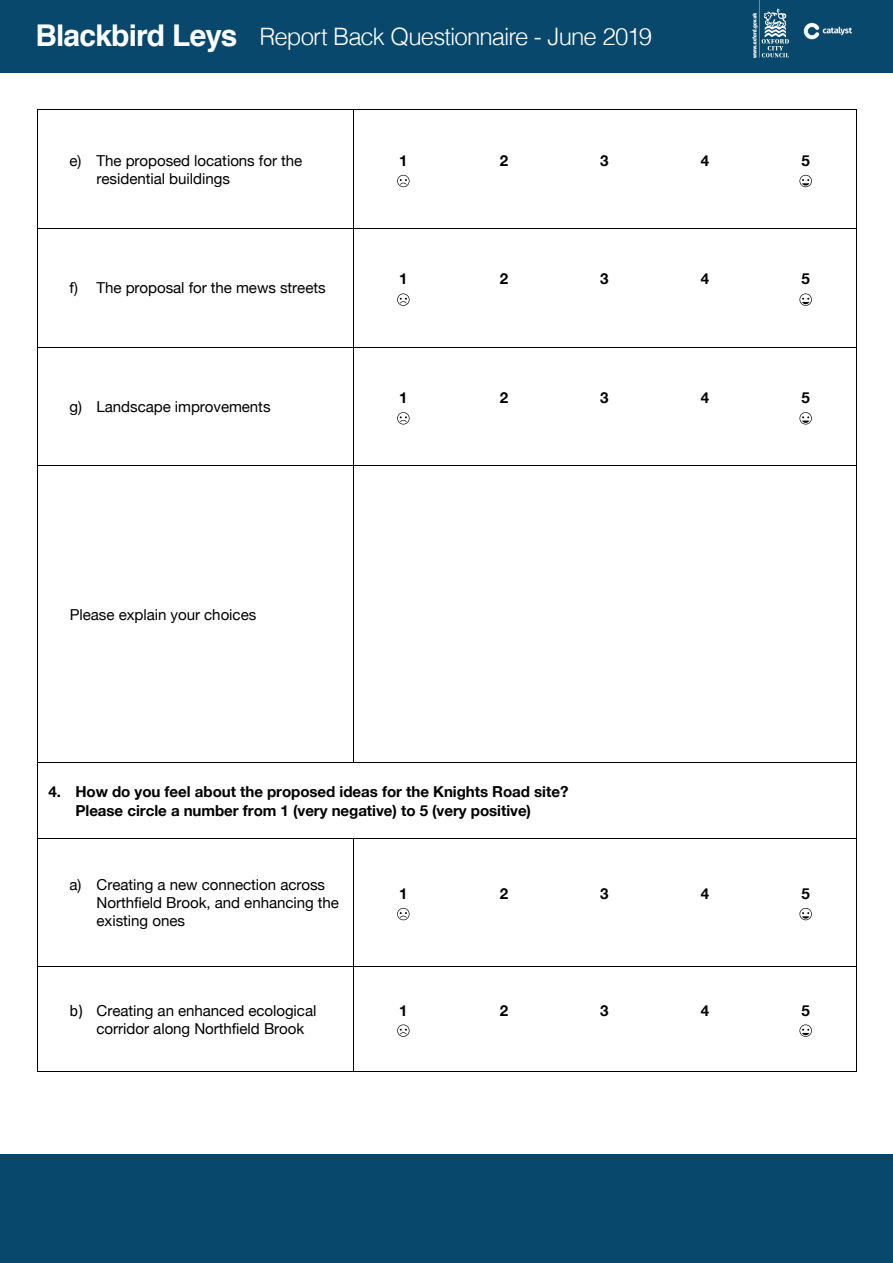
<style>
.page{position:relative;width:893px;height:1263px;background:#fff}
.page>*{position:absolute;margin:0;border:0;box-sizing:border-box;transform-origin:0 0}
.t1{font:300 24px "Helvetica";letter-spacing:-.04em;color:#fff}
.t2{font:15.15px/18px "Helvetica Neue";letter-spacing:-.005em;color:#000}
.t3{font:700 15.15px/18.3px "Helvetica Neue";letter-spacing:-.005em;color:#000}
.s1{font-weight:700;font-size:30px}
.s2{font-family:"Calibri";font-size:16.5px}
</style>
<div class="page">
<div style="left:0;top:1154px;width:892px;height:109px;background:#07486c"></div>
<div style="left:0;top:0;width:892px;height:72px;background:#07486c"></div>
<img style="left:803px;top:22px;width:49px;height:18px">
<svg style="left:752px;top:0;width:37px;height:58px"></svg>
<hr style="left:38px;top:109px;width:315px;height:1px;background:#000">
<hr style="left:353px;top:109px;width:101px;height:1px;background:#000">
<hr style="left:454px;top:109px;width:100px;height:1px;background:#000">
<hr style="left:555px;top:109px;width:100px;height:1px;background:#000">
<hr style="left:655px;top:109px;width:101px;height:1px;background:#000">
<hr style="left:756px;top:109px;width:100px;height:1px;background:#000">
<hr style="left:37px;top:110px;width:1px;height:118px;background:#000">
<hr style="left:353px;top:110px;width:1px;height:118px;background:#000">
<hr style="left:856px;top:110px;width:1px;height:118px;background:#000">
<hr style="left:38px;top:228px;width:315px;height:1px;background:#000">
<hr style="left:353px;top:228px;width:101px;height:1px;background:#000">
<hr style="left:454px;top:228px;width:100px;height:1px;background:#000">
<hr style="left:555px;top:228px;width:100px;height:1px;background:#000">
<hr style="left:655px;top:228px;width:101px;height:1px;background:#000">
<hr style="left:756px;top:228px;width:100px;height:1px;background:#000">
<hr style="left:37px;top:229px;width:1px;height:118px;background:#000">
<hr style="left:353px;top:229px;width:1px;height:118px;background:#000">
<hr style="left:856px;top:229px;width:1px;height:118px;background:#000">
<hr style="left:38px;top:347px;width:315px;height:1px;background:#000">
<hr style="left:353px;top:347px;width:101px;height:1px;background:#000">
<hr style="left:454px;top:347px;width:100px;height:1px;background:#000">
<hr style="left:555px;top:347px;width:100px;height:1px;background:#000">
<hr style="left:655px;top:347px;width:101px;height:1px;background:#000">
<hr style="left:756px;top:347px;width:100px;height:1px;background:#000">
<hr style="left:37px;top:347px;width:1px;height:118px;background:#000">
<hr style="left:353px;top:347px;width:1px;height:118px;background:#000">
<hr style="left:856px;top:347px;width:1px;height:118px;background:#000">
<hr style="left:38px;top:465px;width:315px;height:1px;background:#000">
<hr style="left:353px;top:465px;width:101px;height:1px;background:#000">
<hr style="left:454px;top:465px;width:100px;height:1px;background:#000">
<hr style="left:555px;top:465px;width:100px;height:1px;background:#000">
<hr style="left:655px;top:465px;width:101px;height:1px;background:#000">
<hr style="left:756px;top:465px;width:100px;height:1px;background:#000">
<hr style="left:37px;top:466px;width:1px;height:296px;background:#000">
<hr style="left:353px;top:466px;width:1px;height:296px;background:#000">
<hr style="left:856px;top:466px;width:1px;height:296px;background:#000">
<hr style="left:38px;top:762px;width:315px;height:1px;background:#000">
<hr style="left:353px;top:762px;width:503px;height:1px;background:#000">
<hr style="left:37px;top:763px;width:1px;height:75px;background:#000">
<hr style="left:856px;top:763px;width:1px;height:75px;background:#000">
<hr style="left:38px;top:838px;width:315px;height:1px;background:#000">
<hr style="left:353px;top:838px;width:101px;height:1px;background:#000">
<hr style="left:454px;top:838px;width:100px;height:1px;background:#000">
<hr style="left:555px;top:838px;width:100px;height:1px;background:#000">
<hr style="left:655px;top:838px;width:101px;height:1px;background:#000">
<hr style="left:756px;top:838px;width:100px;height:1px;background:#000">
<hr style="left:37px;top:838px;width:1px;height:128px;background:#000">
<hr style="left:353px;top:838px;width:1px;height:128px;background:#000">
<hr style="left:856px;top:838px;width:1px;height:128px;background:#000">
<hr style="left:38px;top:966px;width:315px;height:1px;background:#000">
<hr style="left:353px;top:966px;width:101px;height:1px;background:#000">
<hr style="left:454px;top:966px;width:100px;height:1px;background:#000">
<hr style="left:555px;top:966px;width:100px;height:1px;background:#000">
<hr style="left:655px;top:966px;width:101px;height:1px;background:#000">
<hr style="left:756px;top:966px;width:100px;height:1px;background:#000">
<hr style="left:37px;top:966px;width:1px;height:105px;background:#000">
<hr style="left:38px;top:1071px;width:315px;height:1px;background:#000">
<hr style="left:353px;top:966px;width:1px;height:105px;background:#000">
<hr style="left:353px;top:1071px;width:101px;height:1px;background:#000">
<hr style="left:453px;top:1071px;width:101px;height:1px;background:#000">
<hr style="left:554px;top:1071px;width:101px;height:1px;background:#000">
<hr style="left:654px;top:1071px;width:102px;height:1px;background:#000">
<hr style="left:755px;top:1071px;width:101px;height:1px;background:#000">
<hr style="left:856px;top:966px;width:1px;height:105px;background:#000">
<svg style="left:397px;top:175px;width:13px;height:12px"></svg>
<svg style="left:799px;top:175px;width:13px;height:12px"></svg>
<svg style="left:397px;top:293px;width:13px;height:13px"></svg>
<svg style="left:799px;top:293px;width:13px;height:13px"></svg>
<svg style="left:397px;top:412px;width:13px;height:12px"></svg>
<svg style="left:799px;top:412px;width:13px;height:12px"></svg>
<svg style="left:397px;top:908px;width:13px;height:12px"></svg>
<svg style="left:799px;top:908px;width:13px;height:12px"></svg>
<svg style="left:397px;top:1024px;width:13px;height:13px"></svg>
<svg style="left:799px;top:1024px;width:13px;height:13px"></svg>
<h1 class="t1" style="left:35px;top:16px;width:618px"><span class="s1">Blackbird Leys</span> Report Back Questionnaire - June 2019</h1>
<p class="t2" style="left:97px;top:152px;width:207px;text-indent:-27px">e) The proposed locations for the residential buildings</p>
<p class="t3" style="left:399px;top:152px;width:10px">1</p>
<p class="t3" style="left:500px;top:152px;width:10px">2</p>
<p class="t3" style="left:600px;top:152px;width:10px">3</p>
<p class="t3" style="left:701px;top:152px;width:10px">4</p>
<p class="t3" style="left:802px;top:152px;width:10px">5</p>
<p class="t2" style="left:70px;top:280px;width:258px">f) The proposal for the mews streets</p>
<p class="t2" style="left:70px;top:399px;width:202px">g) Landscape improvements</p>
<p class="t3" style="left:399px;top:270px;width:10px">1</p>
<p class="t3" style="left:500px;top:270px;width:10px">2</p>
<p class="t3" style="left:600px;top:270px;width:10px">3</p>
<p class="t3" style="left:701px;top:270px;width:10px">4</p>
<p class="t3" style="left:802px;top:270px;width:10px">5</p>
<p class="t3" style="left:399px;top:389px;width:10px">1</p>
<p class="t3" style="left:500px;top:389px;width:10px">2</p>
<p class="t3" style="left:600px;top:389px;width:10px">3</p>
<p class="t3" style="left:701px;top:389px;width:10px">4</p>
<p class="t3" style="left:802px;top:389px;width:10px">5</p>
<p class="t2" style="left:70px;top:606px;width:188px">Please explain your choices</p>
<p class="t3" style="left:75px;top:783px;width:495px;text-indent:-27px">4. How do you feel about the proposed ideas for the Knights Road site?<br>Please circle a number from 1 (very negative) to 5 (very positive)</p>
<p class="t2" style="left:97px;top:876px;width:244px;text-indent:-27px">a) Creating a new connection across<br>Northfield Brook, and enhancing the existing ones</p>
<p class="t3" style="left:399px;top:885px;width:10px">1</p>
<p class="t3" style="left:500px;top:885px;width:10px">2</p>
<p class="t3" style="left:600px;top:885px;width:10px">3</p>
<p class="t3" style="left:701px;top:885px;width:10px">4</p>
<p class="t3" style="left:802px;top:885px;width:10px">5</p>
<p class="t2" style="left:97px;top:1002px;width:221px;text-indent:-27px"><span class="s2">b)</span> Creating an enhanced ecological corridor along Northfield Brook</p>
<p class="t3" style="left:399px;top:1001px;width:10px">1</p>
<p class="t3" style="left:500px;top:1001px;width:10px">2</p>
<p class="t3" style="left:600px;top:1001px;width:10px">3</p>
<p class="t3" style="left:701px;top:1001px;width:10px">4</p>
<p class="t3" style="left:802px;top:1001px;width:10px">5</p>
</div>
